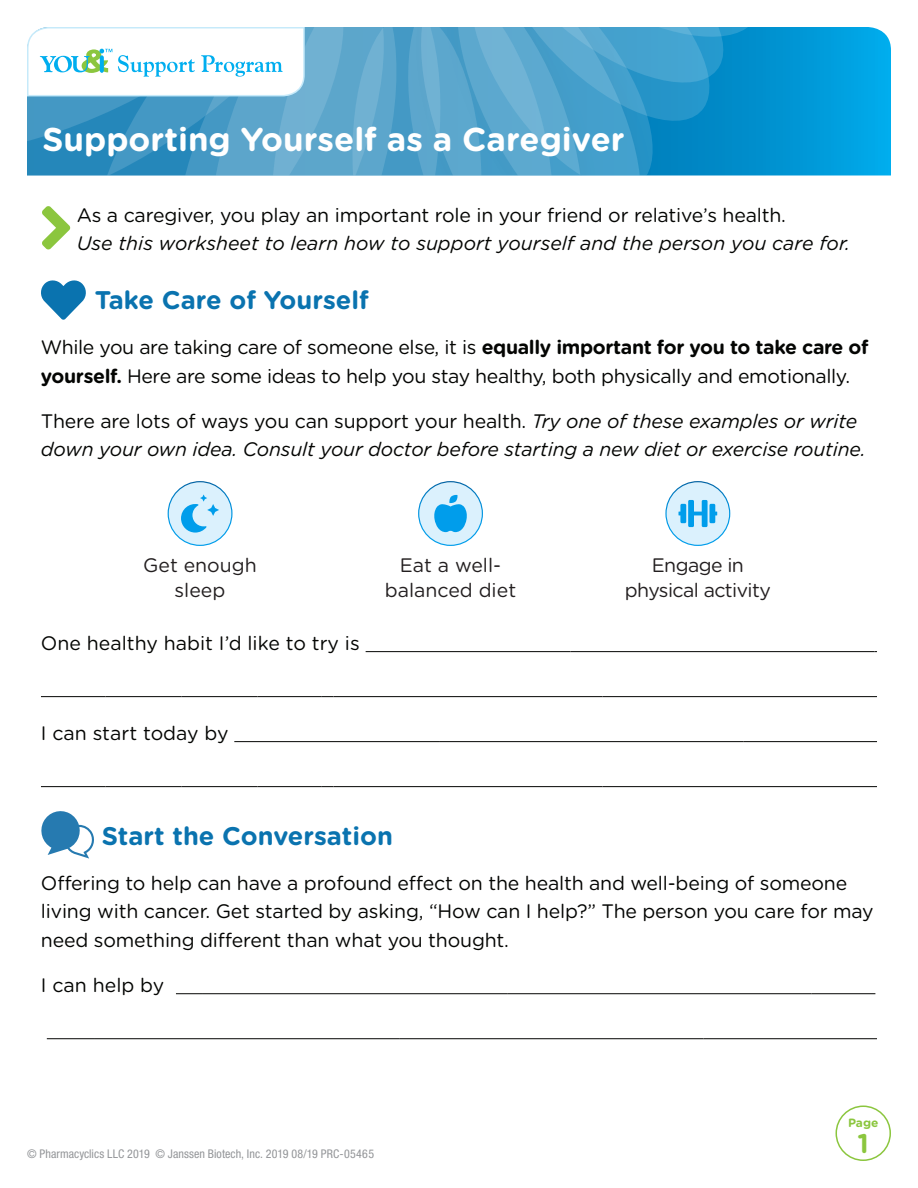
<style>
.page{position:relative;width:918px;height:1188px;background:#fff}
.page>*{position:absolute;margin:0;border:0;box-sizing:border-box;transform-origin:0 0}
.t1{font:700 33px "Gotham Rounded";color:#fff}
.t2{font:700 27px "Gotham Rounded";color:#8bc63e}
.t3{font:700 25.5px "Gotham Rounded";color:#0a73af}
.t4{font:19.5px/28.5px "Gotham Rounded";letter-spacing:-.01em;color:#040503}
.t5{font:italic 19.5px/28.5px "Gotham Rounded";letter-spacing:-.01em;color:#040503}
.t6{font:19.5px/25.5px "Gotham Rounded";letter-spacing:-.005em;color:#231f20;text-align:center}
.t7{font:19.5px/25.5px "Gotham Rounded";letter-spacing:-.03em;color:#231f20;text-align:center}
.t8{font:condensed 12px "Helvetica Neue LT Std";letter-spacing:.005em;color:#939598}
.t9{font:700 12px "Gotham Rounded";color:#8bc63e}
.s1{font-weight:700}
.s2{font-style:normal}
</style>
<div class="page">
<svg style="left:769px;top:27px;width:122px;height:149px;background:#029edd"></svg>
<svg style="left:27px;top:27px;width:742px;height:149px;background:#61aed2"></svg>
<svg style="left:42px;top:206px;width:29px;height:44px"></svg>
<div style="left:836px;top:1106px;width:55px;height:55px;border:2px solid #8bc63e;border-radius:50%"></div>
<hr style="left:366px;top:651px;width:204px;height:1px;background:#040503">
<hr style="left:570px;top:651px;width:305px;height:1px;background:#040503">
<hr style="left:41px;top:696px;width:64px;height:1px;background:#040503">
<hr style="left:105px;top:696px;width:76px;height:1px;background:#040503">
<hr style="left:181px;top:696px;width:76px;height:1px;background:#040503">
<hr style="left:257px;top:696px;width:65px;height:1px;background:#040503">
<hr style="left:333px;top:696px;width:270px;height:1px;background:#040503">
<hr style="left:603px;top:696px;width:274px;height:1px;background:#040503">
<hr style="left:234px;top:741px;width:205px;height:1px;background:#040503">
<hr style="left:439px;top:741px;width:304px;height:1px;background:#040503">
<hr style="left:743px;top:741px;width:134px;height:1px;background:#040503">
<hr style="left:41px;top:786px;width:64px;height:1px;background:#040503">
<hr style="left:105px;top:786px;width:76px;height:1px;background:#040503">
<hr style="left:181px;top:786px;width:76px;height:1px;background:#040503">
<hr style="left:257px;top:786px;width:65px;height:1px;background:#040503">
<hr style="left:333px;top:786px;width:270px;height:1px;background:#040503">
<hr style="left:603px;top:786px;width:274px;height:1px;background:#040503">
<svg style="left:41px;top:280px;width:45px;height:40px"></svg>
<div style="left:418px;top:481px;width:65px;height:65px;background:#dbf1fd;border:2px solid #fff;border-radius:50%"></div>
<svg style="left:434px;top:495px;width:33px;height:37px"></svg>
<div style="left:665px;top:481px;width:65px;height:65px;background:#dbf1fd;border:2px solid #fff;border-radius:50%"></div>
<svg style="left:678px;top:500px;width:39px;height:27px"></svg>
<div style="left:168px;top:481px;width:64px;height:65px;background:#dbf1fd;border:2px solid #fff;border-radius:50%"></div>
<svg style="left:181px;top:494px;width:38px;height:39px"></svg>
<svg style="left:176px;top:993px;width:27px;height:1px"></svg>
<hr style="left:203px;top:993px;width:304px;height:1px;background:#040503">
<hr style="left:507px;top:993px;width:304px;height:1px;background:#040503">
<hr style="left:811px;top:993px;width:64px;height:1px;background:#040503">
<hr style="left:47px;top:1038px;width:48px;height:1px;background:#040503">
<hr style="left:95px;top:1038px;width:304px;height:1px;background:#040503">
<hr style="left:399px;top:1038px;width:304px;height:1px;background:#040503">
<hr style="left:703px;top:1038px;width:174px;height:1px;background:#040503">
<svg style="left:41px;top:811px;width:53px;height:48px"></svg>
<h1 class="t1" style="left:42px;top:115px;width:584px">Supporting Yourself as a Caregiver</h1>
<p class="t4" style="left:77px;top:200px;width:711px">As a caregiver, you play an important role in your friend or relative’s health.</p>
<p class="t5" style="left:77px;top:228px;width:775px">Use this worksheet to learn how to support yourself and the person you care for.</p>
<h3 class="t3" style="left:95px;top:281px;width:275px">Take Care of Yourself</h3>
<p class="t4" style="left:41px;top:332px;width:829px">While you are taking care of someone else, it is <span class="s1">equally important for you to take care of yourself.</span> Here are some ideas to help you stay healthy, both physically and emotionally.</p>
<p class="t5" style="left:41px;top:406px;width:826px"><span class="s2">There are lots of ways you can support your health.</span> Try one of these examples or write down your own idea. Consult your doctor before starting a new diet or exercise routine.</p>
<p class="t6" style="left:143px;top:551px;width:115px">Get enough sleep</p>
<p class="t6" style="left:385px;top:551px;width:133px">Eat a well&shy;balanced diet</p>
<p class="t7" style="left:625px;top:551px;width:147px">Engage in physical activity</p>
<p class="t4" style="left:41px;top:628px;width:320px">One healthy habit I’d like to try is</p>
<p class="t4" style="left:41px;top:718px;width:189px">I can start today by</p>
<h3 class="t3" style="left:102px;top:817px;width:293px">Start the Conversation</h3>
<p class="t4" style="left:41px;top:868px;width:834px">Offering to help can have a profound effect on the health and well-being of someone living with cancer. Get started by asking, “How can I help?” The person you care for may need something different than what you thought.</p>
<p class="t4" style="left:41px;top:970px;width:125px">I can help by</p>
<p class="t8" style="left:27px;top:1147px;width:348px">© Pharmacyclics LLC 2019 © Janssen Biotech, Inc. 2019 08/19 PRC-05465</p>
<p class="t9" style="left:848px;top:1114px;width:32px">Page</p>
<h2 class="t2" style="left:858px;top:1124px;width:13px">1</h2>
</div>
